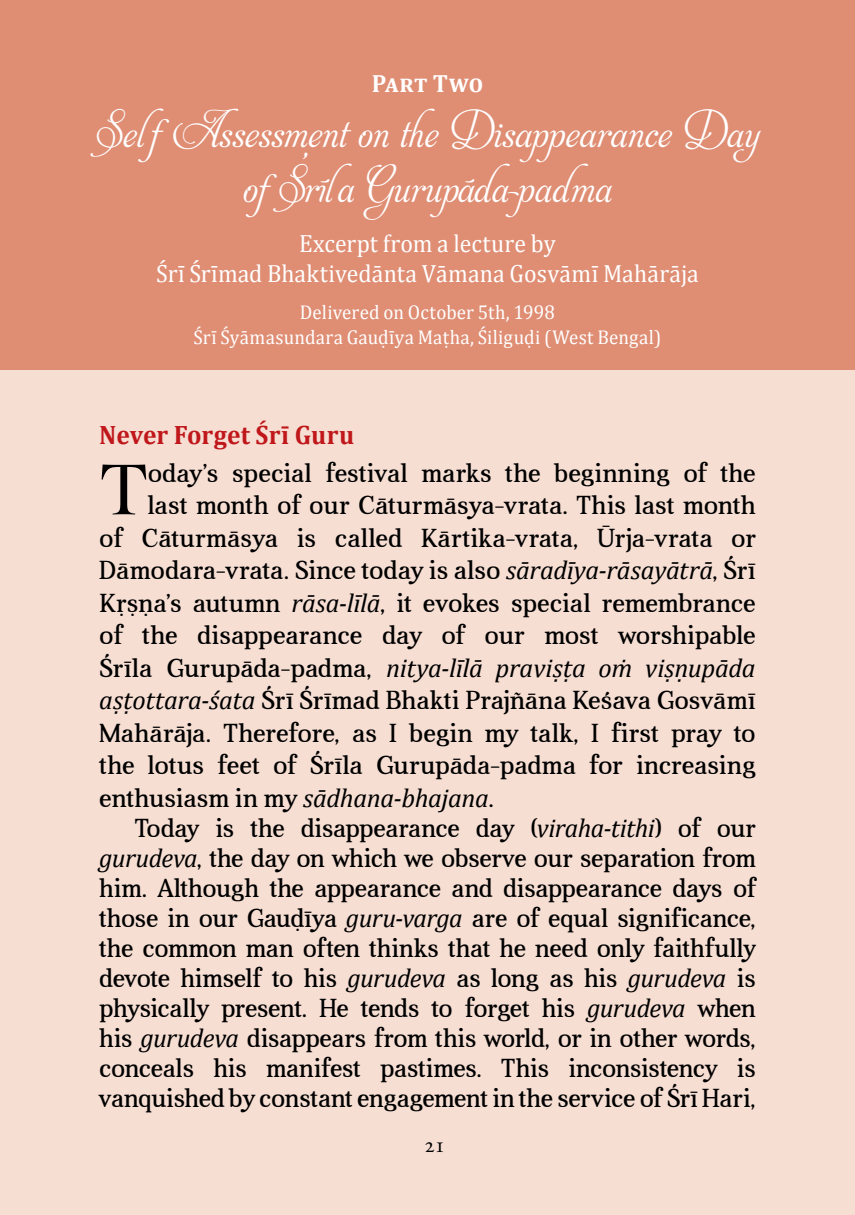
<style>
.page{position:relative;width:855px;height:1215px;background:#fff}
.page>*{position:absolute;margin:0;border:0;box-sizing:border-box;transform-origin:0 0}
.t1{font:76px "Cochin";color:#000}
.t2{font:32.5px/55px "Aphrodite Text";letter-spacing:.015em;color:#fff;text-align:center;scale:.95 1}
.t3{font:700 26.75px "Cambria";color:#c0171b;scale:.95 1}
.t4{font:26.25px/30px "Aver";color:#000;text-align:justify}
.t5{font:italic 26.25px "Cambria";letter-spacing:-.015em;color:#000}
.t6{font:25px/30px "Cambria";letter-spacing:.005em;color:#fff;text-align:center;scale:.95 1}
.t7{font:700 25px "Cambria";letter-spacing:.045em;color:#fff;scale:.95 1}
.t8{font:22.5px "Adobe Garamond Pro";color:#000}
.t9{font:20px/25px "Cambria";letter-spacing:.01em;color:#fff;text-align:center;scale:.95 1}
.s1{font-family:"Cambria";font-style:italic}
.s2{font-family:"Aver";font-style:normal}
</style>
<div class="page">
<div style="left:0;top:235px;width:855px;height:980px;background:#f6ded3"></div>
<div style="left:0;top:0;width:855px;height:370px;background:#df8e74"></div>
<p class="t7" style="left:372px;top:65px;width:119px">Part Two</p>
<p class="t2" style="left:95px;top:108px;width:702px">SelfAssessment on the Disappearance Day ofŚrīla Gurupāda-padma</p>
<p class="t6" style="left:156px;top:228px;width:572px">Excerpt from a lecture by<br>Śrī Śrīmad Bhaktivedānta Vāmana Gosvāmī Mahārāja</p>
<p class="t9" style="left:194px;top:300px;width:494px">Delivered on October 5th, 1998<br>Śrī Śyāmasundara Gauḍīya Maṭha, Śiliguḍi (West Bengal)</p>
<p class="t3" style="left:99px;top:416px;width:270px">Never Forget Śrī Guru</p>
<h1 class="t1" style="left:99px;top:438px;width:51px">T</h1>
<p class="t4" style="left:99px;top:457px;width:658px;line-height:32.5px;text-align:right">oday’s special festival marks the beginning of the<br>last month of our Cāturmāsya-vrata. This last month<br>of Cāturmāsya is called Kārtika-vrata, Ūrja-vrata or Dāmodara-vrata. Since today is also <span class="s1">sāradīya-rāsayātrā</span>, Śrī Kṛṣṇa’s autumn <span class="s1">rāsa-līlā</span>, it evokes special remembrance of the disappearance day of our most worshipable</p>
<p class="t5" style="left:99px;top:649px;width:658px"><span class="s2">Śrīla Gurupāda-padma,</span> nitya-līlā praviṣṭa oṁ viṣṇupāda</p>
<p class="t4" style="left:99px;top:684px;width:658px;line-height:32.5px"><span class="s1">aṣṭottara-śata</span> Śrī Śrīmad Bhakti Prajñāna Keśava Gosvāmī Mahārāja. Therefore, as I begin my talk, I first pray to the lotus feet of Śrīla Gurupāda-padma for increasing enthusiasm in my <span class="s1">sādhana-bhajana</span>.</p>
<p class="t4" style="left:99px;top:813px;width:658px;text-indent:35px">Today is the disappearance day (<span class="s1">viraha-tithi</span>) of our <span class="s1">gurudeva</span>, the day on which we observe our separation from him. Although the appearance and disappearance days of those in our Gauḍīya <span class="s1">guru-varga</span> are of equal significance, the common man often thinks that he need only faithfully devote himself to his <span class="s1">gurudeva</span> as long as his <span class="s1">gurudeva</span> is physically present. He tends to forget his <span class="s1">gurudeva</span> when his <span class="s1">gurudeva</span> disappears from this world, or in other words, conceals his manifest pastimes. This inconsistency is vanquished by constant engagement in the service of Śrī Hari,</p>
<p class="t8" style="left:424px;top:1131px;width:23px">21</p>
</div>
